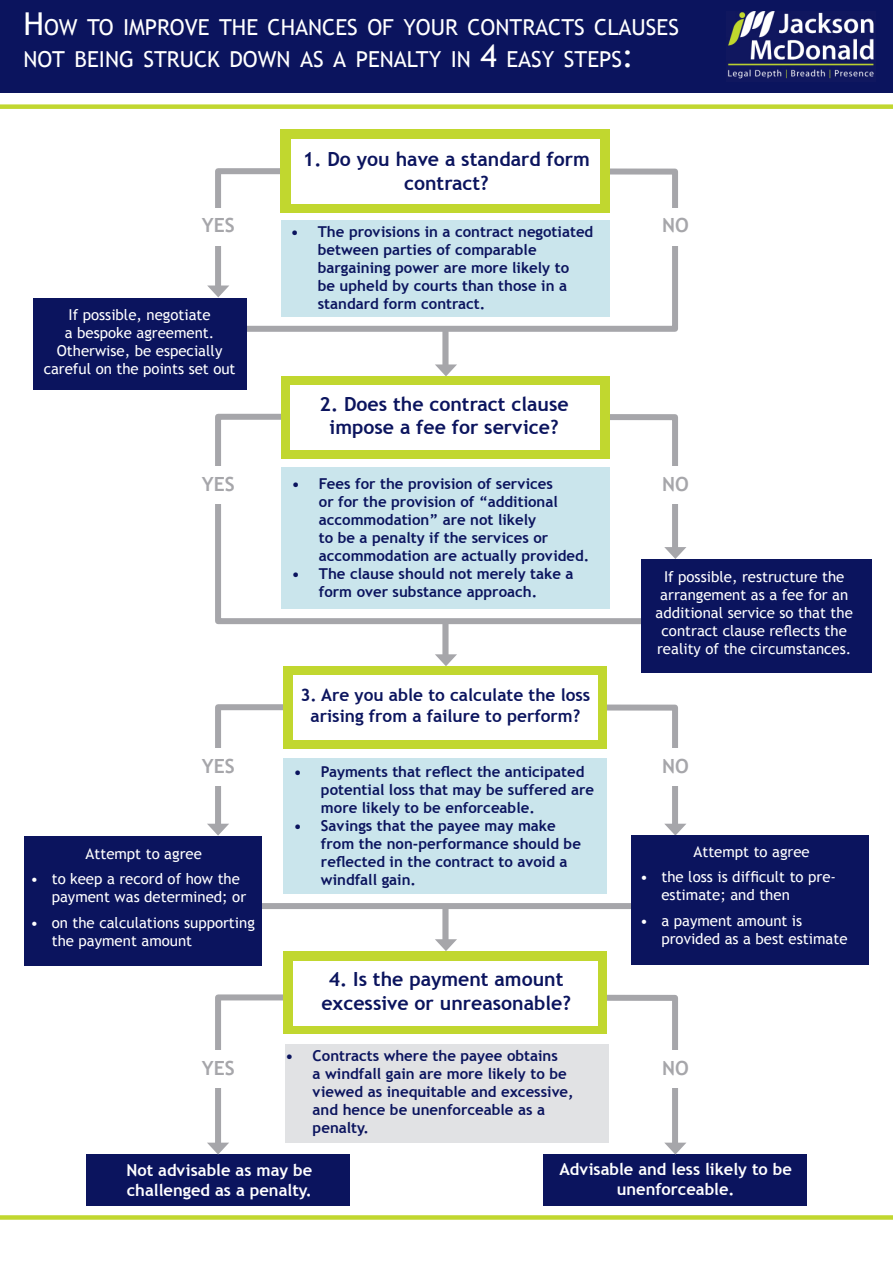
<style>
.page{position:relative;width:893px;height:1263px;background:#fff}
.page>*{position:absolute;margin:0;border:0;box-sizing:border-box;transform-origin:0 0}
.JacMac___Flyer_title{font:22.05px/31.5px "Trebuchet MS";color:#fff}
.t1{font:700 19.5px/23.4px "Trebuchet MS";color:#0b145e;text-align:center}
.t2{font:700 19.5px "Trebuchet MS";color:#a6a6aa}
.t3{font:700 17.25px/20.7px "Trebuchet MS";color:#0b145e;text-align:center}
.t4{font:700 16.5px/19.8px "Trebuchet MS";color:#fff;text-align:center}
.t5{font:700 15px/18px "Trebuchet MS";color:#0b145e}
.t6{font:15px/18px "Trebuchet MS";color:#fff}
.s1{font-size:31.5px}
</style>
<div class="page">
<svg style="left:435px;top:939px;width:22px;height:12px"></svg>
<div style="left:442px;top:904px;width:6px;height:38px;background:#a6a6aa"></div>
<div style="left:218px;top:903px;width:457px;height:6px;background:#a6a6aa"></div>
<svg style="left:215px;top:413px;width:463px;height:214px"></svg>
<div style="left:651px;top:466px;width:47px;height:38px;background:#fff"></div>
<div style="left:194px;top:466px;width:47px;height:38px;background:#fff"></div>
<div style="left:543px;top:1154px;width:264px;height:51px;background:#0b145e"></div>
<div style="left:86px;top:1154px;width:264px;height:51px;background:#0b145e"></div>
<div style="left:281px;top:376px;width:329px;height:82px;background:#c1d72f"></div>
<div style="left:0;top:0;width:893px;height:92px;background:#0b145e"></div>
<div style="left:0;top:104px;width:893px;height:5px;background:#c1d72f"></div>
<img style="left:727px;top:11px;width:147px;height:68px">
<div style="left:281px;top:467px;width:329px;height:142px;background:#cae5ec"></div>
<div style="left:284px;top:758px;width:323px;height:135px;background:#cae5ec"></div>
<svg style="left:435px;top:364px;width:22px;height:12px"></svg>
<svg style="left:215px;top:165px;width:463px;height:170px"></svg>
<div style="left:281px;top:129px;width:329px;height:83px;background:#c1d72f"></div>
<div style="left:291px;top:139px;width:309px;height:64px;background:#fff"></div>
<div style="left:290px;top:385px;width:310px;height:64px;background:#fff"></div>
<div style="left:651px;top:208px;width:47px;height:38px;background:#fff"></div>
<div style="left:194px;top:208px;width:47px;height:38px;background:#fff"></div>
<div style="left:442px;top:328px;width:6px;height:38px;background:#a6a6aa"></div>
<svg style="left:435px;top:654px;width:22px;height:12px"></svg>
<div style="left:442px;top:619px;width:6px;height:38px;background:#a6a6aa"></div>
<div style="left:641px;top:559px;width:231px;height:114px;background:#0b145e"></div>
<div style="left:673px;top:514px;width:5px;height:37px;background:#a6a6aa"></div>
<svg style="left:664px;top:547px;width:22px;height:12px"></svg>
<div style="left:33px;top:297px;width:213px;height:92px;background:#0b145e"></div>
<hr style="left:216px;top:253px;width:4px;height:37px;background:#a6a6aa">
<svg style="left:207px;top:285px;width:22px;height:12px"></svg>
<svg style="left:212px;top:701px;width:469px;height:134px"></svg>
<div style="left:651px;top:748px;width:47px;height:38px;background:#fff"></div>
<div style="left:194px;top:748px;width:47px;height:38px;background:#fff"></div>
<div style="left:673px;top:791px;width:5px;height:37px;background:#a6a6aa"></div>
<svg style="left:664px;top:824px;width:22px;height:11px"></svg>
<div style="left:284px;top:666px;width:323px;height:82px;background:#c1d72f"></div>
<div style="left:293px;top:675px;width:304px;height:64px;background:#fff"></div>
<div style="left:631px;top:835px;width:237px;height:130px;background:#0b145e"></div>
<div style="left:24px;top:836px;width:237px;height:129px;background:#0b145e"></div>
<hr style="left:216px;top:791px;width:4px;height:37px;background:#a6a6aa">
<svg style="left:207px;top:824px;width:22px;height:12px"></svg>
<svg style="left:215px;top:991px;width:463px;height:164px"></svg>
<div style="left:651px;top:1050px;width:47px;height:38px;background:#fff"></div>
<div style="left:194px;top:1050px;width:47px;height:38px;background:#fff"></div>
<div style="left:673px;top:1110px;width:5px;height:37px;background:#a6a6aa"></div>
<svg style="left:664px;top:1142px;width:22px;height:12px"></svg>
<hr style="left:216px;top:1110px;width:4px;height:37px;background:#a6a6aa">
<svg style="left:207px;top:1142px;width:22px;height:12px"></svg>
<div style="left:284px;top:952px;width:323px;height:82px;background:#c1d72f"></div>
<div style="left:293px;top:961px;width:304px;height:65px;background:#fff"></div>
<div style="left:285px;top:1044px;width:323px;height:98px;background:#e1e2e4"></div>
<div style="left:0;top:1215px;width:893px;height:5px;background:#c1d72f"></div>
<p class="JacMac___Flyer_title" style="left:23px;top:12px;width:657px"><span class="s1">H</span> OW TO IMPROVE THE CHANCES OF YOUR CONTRACTS CLAUSES<br>NOT BEING STRUCK DOWN AS A PENALTY IN <span class="s1">4</span> EASY STEPS<span class="s1">:</span></p>
<p class="t1" style="left:303px;top:148px;width:288px">1. Do you have a standard form contract?</p>
<p class="t2" style="left:202px;top:213px;width:35px">YES</p>
<p class="t2" style="left:662px;top:213px;width:28px">NO</p>
<p class="t5" style="left:318px;top:222px;width:277px;text-indent:-27px">• The provisions in a contract negotiated between parties of comparable bargaining power are more likely to<br>be upheld by courts than those in a standard form contract.</p>
<p class="t6" style="left:44px;top:306px;width:193px;text-align:center">If possible, negotiate<br>a bespoke agreement.<br>Otherwise, be especially careful on the points set out</p>
<p class="t1" style="left:320px;top:392px;width:251px">2. Does the contract clause impose a fee for service?</p>
<p class="t2" style="left:202px;top:472px;width:35px">YES</p>
<p class="t2" style="left:662px;top:472px;width:28px">NO</p>
<p class="t5" style="left:319px;top:475px;width:272px;text-indent:-27px">• Fees for the provision of services<br>or for the provision of “additional accommodation” are not likely<br>to be a penalty if the services or accommodation are actually provided.</p>
<p class="t5" style="left:319px;top:565px;width:256px;text-indent:-27px">• The clause should not merely take a form over substance approach.</p>
<p class="t6" style="left:655px;top:567px;width:199px;text-align:center">If possible, restructure the arrangement as a fee for an additional service so that the contract clause reflects the reality of the circumstances.</p>
<p class="t3" style="left:300px;top:684px;width:291px">3. Are you able to calculate the loss arising from a failure to perform?</p>
<p class="t2" style="left:202px;top:754px;width:35px">YES</p>
<p class="t2" style="left:662px;top:754px;width:28px">NO</p>
<p class="t5" style="left:321px;top:763px;width:275px;text-indent:-27px">• Payments that reflect the anticipated potential loss that may be suffered are more likely to be enforceable.</p>
<p class="t5" style="left:321px;top:817px;width:262px;text-indent:-27px">• Savings that the payee may make from the non-performance should be reflected in the contract to avoid a windfall gain.</p>
<p class="t6" style="left:693px;top:843px;width:118px">Attempt to agree</p>
<p class="t6" style="left:661px;top:868px;width:176px;text-indent:-21px">• the loss is difficult to pre&shy;estimate; and then</p>
<p class="t6" style="left:661px;top:912px;width:188px;text-indent:-21px">• a payment amount is provided as a best estimate</p>
<p class="t6" style="left:86px;top:845px;width:118px">Attempt to agree</p>
<p class="t6" style="left:52px;top:870px;width:196px;text-indent:-21px">• to keep a record of how the payment was determined; or</p>
<p class="t6" style="left:52px;top:914px;width:205px;text-indent:-21px">• on the calculations supporting the payment amount</p>
<p class="t1" style="left:321px;top:968px;width:251px">4. Is the payment amount excessive or unreasonable?</p>
<p class="t5" style="left:313px;top:1046px;width:263px;text-indent:-27px">• Contracts where the payee obtains<br>a windfall gain are more likely to be viewed as inequitable and excessive, and hence be unenforceable as a penalty.</p>
<p class="t2" style="left:202px;top:1055px;width:35px">YES</p>
<p class="t2" style="left:662px;top:1055px;width:28px">NO</p>
<p class="t4" style="left:126px;top:1160px;width:187px;text-align:left">Not advisable as may be challenged as a penalty.</p>
<p class="t4" style="left:559px;top:1159px;width:234px">Advisable and less likely to be unenforceable.</p>
</div>
